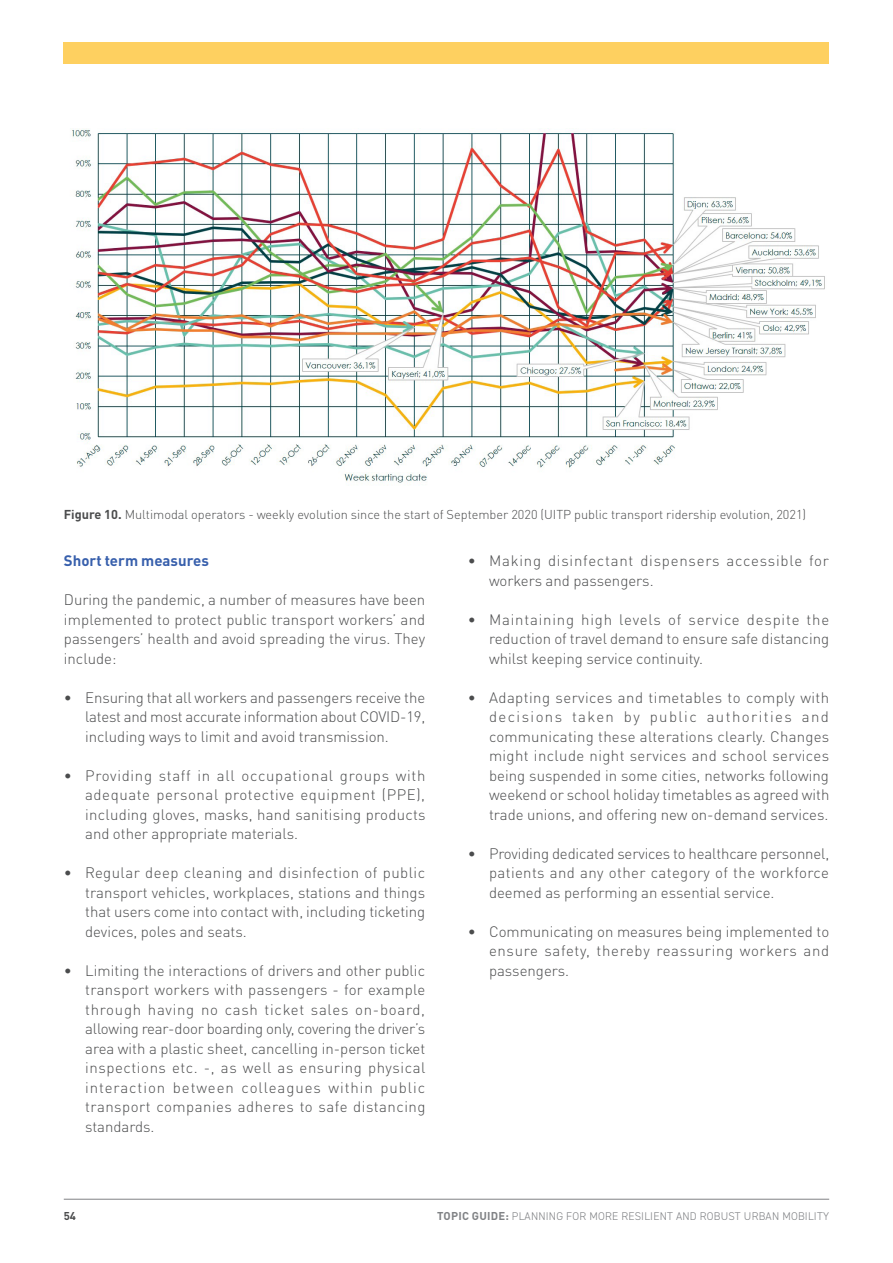
<style>
.page{position:relative;width:893px;height:1263px;background:#fff}
.page>*{position:absolute;margin:0;border:0;box-sizing:border-box;transform-origin:0 0}
.regular_text{font:300 15px/19.5px "DIN Pro";color:#4b4c4d;text-align:justify}
.regular_text-2{font:300 15px/19.5px "DIN Pro";letter-spacing:.05em;color:#4b4c4d}
.regular_text-3{font:700 15px "DIN Pro";color:#375fac}
.t1{font:300 12.75px "DIN Pro";color:#4b4c4d}
.t2{font:300 11.25px "DIN2014";letter-spacing:.02em;color:#808285}
.t3{font:700 11.25px "DIN Pro";color:#4b4c4d}
.s1{font-weight:700}
.s2{font-family:"DIN Pro";font-weight:700}
</style>
<div class="page">
<hr style="left:64px;top:1199px;width:765px;height:1px;background:#808285">
<div style="left:64px;top:43px;width:765px;height:21px;background:#fed060"></div>
<img style="left:70px;top:128px;width:755px;height:356px">
<p class="t1" style="left:64px;top:504px;width:744px"><span class="s1">Figure 10.</span> Multimodal operators - weekly evolution since the start of September 2020 (UITP public transport ridership evolution, 2021)</p>
<p class="regular_text-3" style="left:64px;top:548px;width:146px">Short term measures</p>
<p class="regular_text" style="left:64px;top:589px;width:363px">During the pandemic, a number of measures have been implemented to protect public transport workers’ and passengers’ health and avoid spreading the virus. They include:</p>
<p class="regular_text" style="left:85px;top:686px;width:342px;text-indent:-21px">• Ensuring that all workers and passengers receive the latest and most accurate information about COVID-19, including ways to limit and avoid transmission.</p>
<p class="regular_text" style="left:85px;top:764px;width:342px;text-indent:-21px">• Providing staff in all occupational groups with adequate personal protective equipment (PPE), including gloves, masks, hand sanitising products and other appropriate materials.</p>
<p class="regular_text" style="left:85px;top:862px;width:342px;text-indent:-21px">• Regular deep cleaning and disinfection of public transport vehicles, workplaces, stations and things that users come into contact with, including ticketing devices, poles and seats.</p>
<p class="regular_text" style="left:85px;top:959px;width:342px;text-indent:-21px">• Limiting the interactions of drivers and other public transport workers with passengers - for example through having no cash ticket sales on-board, allowing rear-door boarding only, covering the driver’s area with a plastic sheet, cancelling in-person ticket inspections etc. -, as well as ensuring physical interaction between colleagues within public transport companies adheres to safe distancing standards.</p>
<p class="regular_text-2" style="left:489px;top:550px;width:342px;text-indent:-21px">• Making disinfectant dispensers accessible for workers and passengers.</p>
<p class="regular_text" style="left:489px;top:608px;width:342px;text-indent:-21px">• Maintaining high levels of service despite the reduction of travel demand to ensure safe distancing whilst keeping service continuity.</p>
<p class="regular_text" style="left:489px;top:686px;width:342px;text-indent:-21px">• Adapting services and timetables to comply with decisions taken by public authorities and communicating these alterations clearly. Changes might include night services and school services being suspended in some cities, networks following weekend or school holiday timetables as agreed with trade unions, and offering new on-demand services.</p>
<p class="regular_text" style="left:489px;top:842px;width:342px;text-indent:-21px">• Providing dedicated services to healthcare personnel, patients and any other category of the workforce deemed as performing an essential service.</p>
<p class="regular_text" style="left:489px;top:920px;width:342px;text-indent:-21px">• Communicating on measures being implemented to ensure safety, thereby reassuring workers and passengers.</p>
<p class="t3" style="left:64px;top:1207px;width:14px">54</p>
<p class="t2" style="left:437px;top:1210px;width:393px"><span class="s2">TOPIC GUIDE:</span> PLANNING FOR MORE RESILIENT AND ROBUST URBAN MOBILITY</p>
</div>
